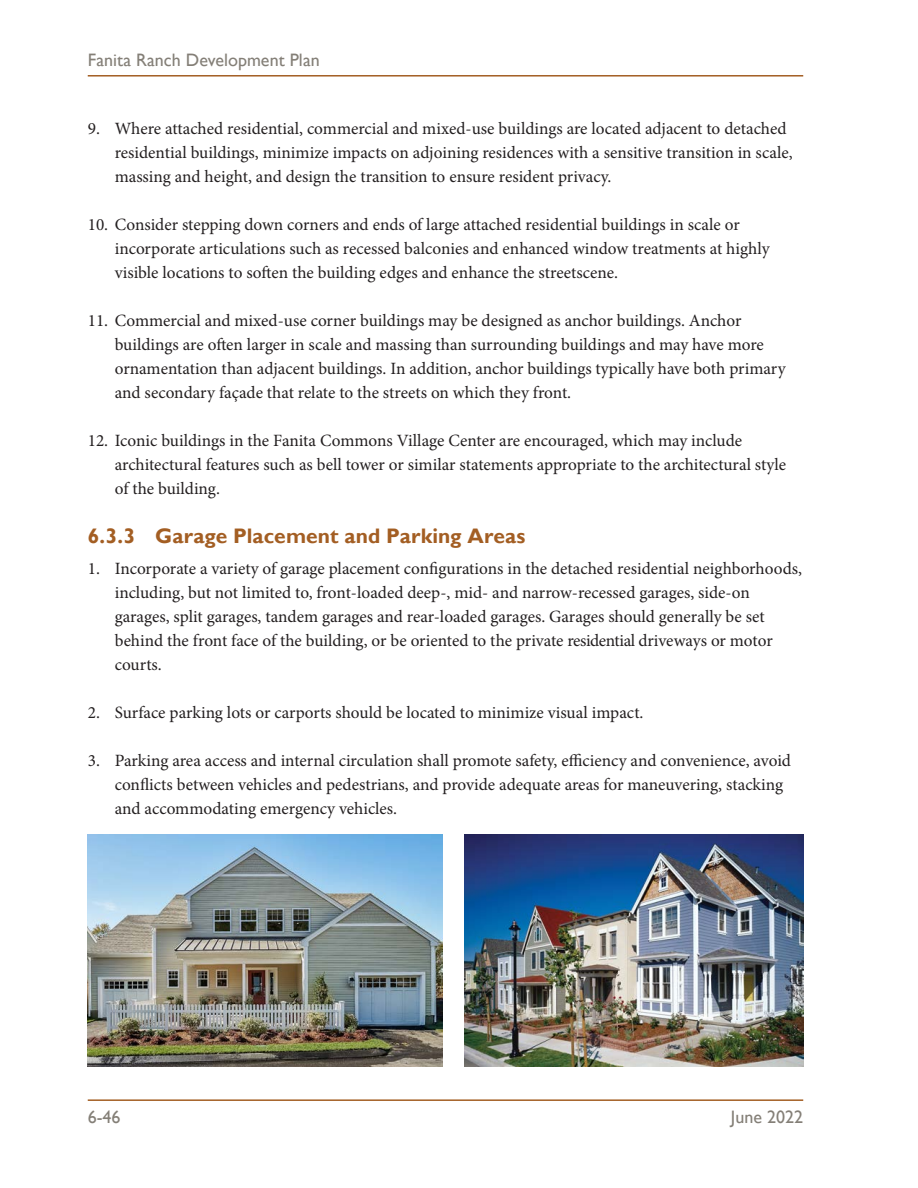
<style>
.page{position:relative;width:918px;height:1188px;background:#fff}
.page>*{position:absolute;margin:0;border:0;box-sizing:border-box;transform-origin:0 0}
.t1{font:700 21px "Gill Sans";letter-spacing:.005em;color:#a35e23}
.t2{font:18px "Gill Sans";color:#847f77}
.t3{font:17.25px/24px "Minion Pro";color:#231f20}
</style>
<div class="page">
<hr style="left:88px;top:1099px;width:715px;height:2px;background:#a35e23">
<hr style="left:88px;top:75px;width:715px;height:2px;background:#a35e23">
<img style="left:88px;top:834px;width:355px;height:232px">
<img style="left:465px;top:834px;width:338px;height:232px">
<p class="t2" style="left:88px;top:50px;width:234px">Fanita Ranch Development Plan</p>
<p class="t3" style="left:115px;top:117px;width:679px;text-indent:-27px">9. Where attached residential, commercial and mixed-use buildings are located adjacent to detached residential buildings, minimize impacts on adjoining residences with a sensitive transition in scale, massing and height, and design the transition to ensure resident privacy.</p>
<p class="t3" style="left:115px;top:213px;width:656px;text-indent:-27px">10. Consider stepping down corners and ends of large attached residential buildings in scale or incorporate articulations such as recessed balconies and enhanced window treatments at highly visible locations to soften the building edges and enhance the streetscene.</p>
<p class="t3" style="left:115px;top:309px;width:672px;text-indent:-27px">11. Commercial and mixed-use corner buildings may be designed as anchor buildings. Anchor buildings are often larger in scale and massing than surrounding buildings and may have more ornamentation than adjacent buildings. In addition, anchor buildings typically have both primary and secondary façade that relate to the streets on which they front.</p>
<p class="t3" style="left:115px;top:429px;width:673px;text-indent:-27px">12. Iconic buildings in the Fanita Commons Village Center are encouraged, which may include architectural features such as bell tower or similar statements appropriate to the architectural style of the building.</p>
<p class="t1" style="left:88px;top:524px;width:439px">6.3.3 Garage Placement and Parking Areas</p>
<p class="t3" style="left:115px;top:557px;width:689px;text-indent:-27px">1. Incorporate a variety of garage placement configurations in the detached residential neighborhoods, including, but not limited to, front-loaded deep-, mid- and narrow-recessed garages, side-on garages, split garages, tandem garages and rear-loaded garages. Garages should generally be set behind the front face of the building, or be oriented to the private residential driveways or motor courts.</p>
<p class="t3" style="left:88px;top:701px;width:557px">2. Surface parking lots or carports should be located to minimize visual impact.</p>
<p class="t3" style="left:115px;top:749px;width:678px;text-indent:-27px">3. Parking area access and internal circulation shall promote safety, efficiency and convenience, avoid conflicts between vehicles and pedestrians, and provide adequate areas for maneuvering, stacking and accommodating emergency vehicles.</p>
<p class="t2" style="left:88px;top:1106px;width:34px">6-46</p>
<p class="t2" style="left:731px;top:1106px;width:74px">June 2022</p>
</div>
